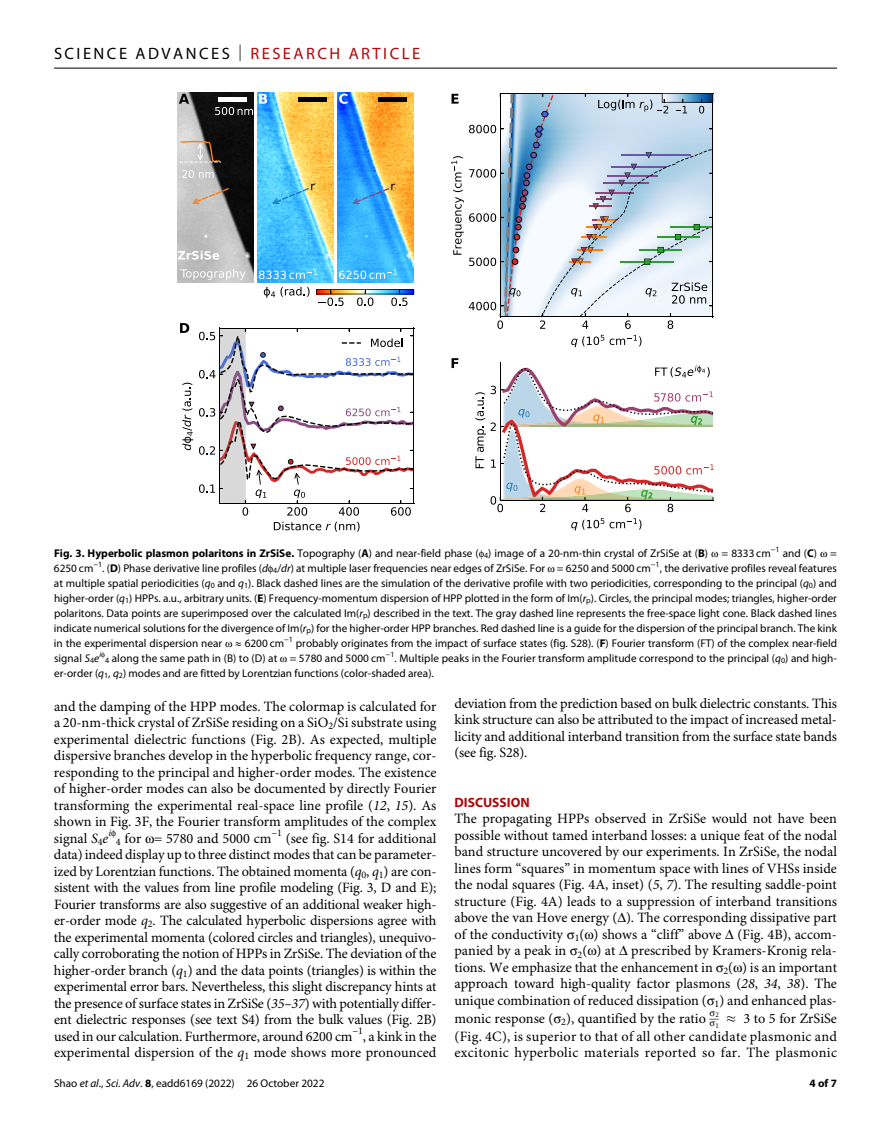
<style>
.page{position:relative;width:891px;height:1134px;background:#fff}
.page>*{position:absolute;margin:0;border:0;box-sizing:border-box;transform-origin:0 0}
.t1{font:16.5px "Myriad Pro";letter-spacing:.15em;color:#000}
.t2{font:14.25px/16.5px "Minion Pro";color:#000;text-align:justify}
.t3{font:700 13.5px "Myriad Pro";color:#b10508}
.t4{font:11.25px/15px "Myriad Pro";color:#000;text-align:justify}
.t5{font:700 11.25px "Myriad Pro";color:#000}
.s1{font-weight:300}
.s2{color:#b10508}
.s3{font-weight:700}
.s4{font-style:italic}
</style>
<div class="page">
<hr style="left:54px;top:68px;width:783px;height:1px;background:#000">
<img style="left:177px;top:92px;width:77px;height:191px">
<div style="left:218px;top:97px;width:29px;height:5px;background:#fff"></div>
<svg style="left:178px;top:251px;width:41px;height:9px"></svg>
<svg style="left:215px;top:107px;width:38px;height:8px"></svg>
<svg style="left:180px;top:269px;width:66px;height:11px"></svg>
<svg style="left:193px;top:184px;width:42px;height:20px"></svg>
<img style="left:257px;top:92px;width:77px;height:191px">
<div style="left:298px;top:97px;width:29px;height:5px;background:#000"></div>
<svg style="left:273px;top:184px;width:42px;height:20px"></svg>
<svg style="left:259px;top:269px;width:58px;height:10px"></svg>
<img style="left:338px;top:92px;width:76px;height:191px">
<div style="left:378px;top:97px;width:29px;height:5px;background:#000"></div>
<svg style="left:353px;top:184px;width:42px;height:20px"></svg>
<svg style="left:339px;top:269px;width:58px;height:10px"></svg>
<svg style="left:274px;top:522px;width:86px;height:10px"></svg>
<svg style="left:182px;top:383px;width:11px;height:67px"></svg>
<svg style="left:199px;top:328px;width:215px;height:188px"></svg>
<hr style="left:713px;top:93px;width:1px;height:224px;background:#000">
<svg style="left:571px;top:518px;width:33px;height:13px"></svg>
<svg style="left:610px;top:518px;width:32px;height:12px"></svg>
<svg style="left:179px;top:141px;width:42px;height:22px"></svg>
<svg style="left:182px;top:170px;width:32px;height:8px"></svg>
<svg style="left:316px;top:289px;width:98px;height:17px"></svg>
<svg style="left:264px;top:287px;width:46px;height:11px"></svg>
<svg style="left:179px;top:94px;width:10px;height:10px"></svg>
<svg style="left:180px;top:323px;width:9px;height:10px"></svg>
<svg style="left:452px;top:358px;width:6px;height:10px"></svg>
<svg style="left:259px;top:94px;width:8px;height:10px"></svg>
<svg style="left:339px;top:94px;width:9px;height:10px"></svg>
<svg style="left:451px;top:93px;width:262px;height:254px"></svg>
<svg style="left:475px;top:362px;width:239px;height:150px"></svg>
<img style="left:529px;top:413px;width:184px;height:14px">
<p class="t1" style="left:54px;top:40px;width:368px">SCIENCE ADVANCES <span class="s1">|</span> <span class="s2">RESEARCH ARTICLE</span></p>
<p class="t4" style="left:54px;top:546px;width:785px"><span class="s3">Fig. 3. Hyperbolic plasmon polaritons in ZrSiSe.</span> Topography (<span class="s3">A</span>) and near-field phase ( <sub>4</sub>) image of a 20-nm-thin crystal of ZrSiSe at (<span class="s3">B</span>) = 8333 cm<sup>−1</sup> and (<span class="s3">C</span>) = 6250 cm<sup>−1</sup>. (<span class="s3">D</span>) Phase derivative line profiles (<span class="s4">d</span> <sub>4</sub>/<span class="s4">dr</span>) at multiple laser frequencies near edges of ZrSiSe. For = 6250 and 5000 cm<sup>−1</sup>, the derivative profiles reveal features at multiple spatial periodicities (<span class="s4">q</span><sub>0</sub> and <span class="s4">q</span><sub>1</sub>). Black dashed lines are the simulation of the derivative profile with two periodicities, corresponding to the principal (<span class="s4">q</span><sub>0</sub>) and higher-order (<span class="s4">q</span><sub>1</sub>) HPPs. a.u., arbitrary units. (<span class="s3">E</span>) Frequency-momentum dispersion of HPP plotted in the form of Im(<span class="s4">r</span><sub>p</sub>). Circles, the principal modes; triangles, higher-order polaritons. Data points are superimposed over the calculated Im(<span class="s4">r</span><sub>p</sub>) described in the text. The gray dashed line represents the free-space light cone. Black dashed lines indicate numerical solutions for the divergence of Im(<span class="s4">r</span><sub>p</sub>) for the higher-order HPP branches. Red dashed line is a guide for the dispersion of the principal branch. The kink in the experimental dispersion near ≈ 6200 cm<sup>−1</sup> probably originates from the impact of surface states (fig. S28). (<span class="s3">F</span>) Fourier transform (FT) of the complex near-field signal <span class="s4">S</span><sub>4</sub><span class="s4">e</span><sup>i</sup> <sub>4</sub> along the same path in (B) to (D) at = 5780 and 5000 cm<sup>−1</sup>. Multiple peaks in the Fourier transform amplitude correspond to the principal (<span class="s4">q</span><sub>0</sub>) and high&shy;er-order (<span class="s4">q</span><sub>1</sub>, <span class="s4">q</span><sub>2</sub>) modes and are fitted by Lorentzian functions (color-shaded area).</p>
<p class="t2" style="left:54px;top:699px;width:384px">and the damping of the HPP modes. The colormap is calculated for a 20-nm-thick crystal of ZrSiSe residing on a SiO<sub>2</sub>/Si substrate using experimental dielectric functions (Fig. 2B). As expected, multiple dispersive branches develop in the hyperbolic frequency range, cor&shy;responding to the principal and higher-order modes. The existence of higher-order modes can also be documented by directly Fourier transforming the experimental real-space line profile (<span class="s4">12</span>, <span class="s4">15</span>). As shown in Fig. 3F, the Fourier transform amplitudes of the complex signal <span class="s4">S</span><sub>4</sub><span class="s4">e</span><sup>i</sup> <sub>4</sub> for = 5780 and 5000 cm<sup>−1</sup> (see fig. S14 for additional data) indeed display up to three distinct modes that can be parameter&shy;ized by Lorentzian functions. The obtained momenta (<span class="s4">q</span><sub>0</sub>, <span class="s4">q</span><sub>1</sub>) are con&shy;sistent with the values from line profile modeling (Fig. 3, D and E); Fourier transforms are also suggestive of an additional weaker high&shy;er-order mode <span class="s4">q</span><sub>2</sub>. The calculated hyperbolic dispersions agree with the experimental momenta (colored circles and triangles), unequivo&shy;cally corroborating the notion of HPPs in ZrSiSe. The deviation of the higher-order branch (<span class="s4">q</span><sub>1</sub>) and the data points (triangles) is within the experimental error bars. Nevertheless, this slight discrepancy hints at the presence of surface states in ZrSiSe (<span class="s4">35</span>–<span class="s4">37</span>) with potentially differ&shy;ent dielectric responses (see text S4) from the bulk values (Fig. 2B) used in our calculation. Furthermore, around 6200 cm<sup>−1</sup>, a kink in the experimental dispersion of the <span class="s4">q</span><sub>1</sub> mode shows more pronounced</p>
<p class="t2" style="left:455px;top:696px;width:384px">deviation from the prediction based on bulk dielectric constants. This kink structure can also be attributed to the impact of increased metal&shy;licity and additional interband transition from the surface state bands (see fig. S28).</p>
<p class="t3" style="left:454px;top:791px;width:77px">DISCUSSION</p>
<p class="t2" style="left:454px;top:812px;width:384px">The propagating HPPs observed in ZrSiSe would not have been possible without tamed interband losses: a unique feat of the nodal band structure uncovered by our experiments. In ZrSiSe, the nodal lines form “squares” in momentum space with lines of VHSs inside the nodal squares (Fig. 4A, inset) (<span class="s4">5</span>, <span class="s4">7</span>). The resulting saddle-point structure (Fig. 4A) leads to a suppression of interband transitions above the van Hove energy ( ). The corresponding dissipative part of the conductivity ▲<sub>1</sub>( ) shows a “cliff” above (Fig. 4B), accom&shy;panied by a peak in ▲<sub>2</sub>( ) at prescribed by Kramers-Kronig rela&shy;tions. We emphasize that the enhancement in ▲<sub>2</sub>( ) is an important approach toward high-quality factor plasmons (<span class="s4">28</span>, <span class="s4">34</span>, <span class="s4">38</span>). The unique combination of reduced dissipation (▲<sub>1</sub>) and enhanced plas-</p>
<p class="t2" style="left:454px;top:1012px;width:266px">monic response (▲<sub>2</sub>), quantified by the ratio <sup>_</sup>▲<sup>2</sup></p>
<p class="t2" style="left:454px;top:1011px;width:384px;line-height:17.1px;text-indent:255px">▲<sub>1</sub> ≈ 3 to 5 for ZrSiSe (Fig. 4C), is superior to that of all other candidate plasmonic and excitonic hyperbolic materials reported so far. The plasmonic</p>
<p class="t4" style="left:54px;top:1076px;width:272px">Shao <span class="s4">et al</span>., <span class="s4">Sci. Adv.</span> <span class="s3">8</span>, eadd6169 (2022) 26 October 2022</p>
<p class="t5" style="left:810px;top:1074px;width:29px">4 of 7</p>
</div>
